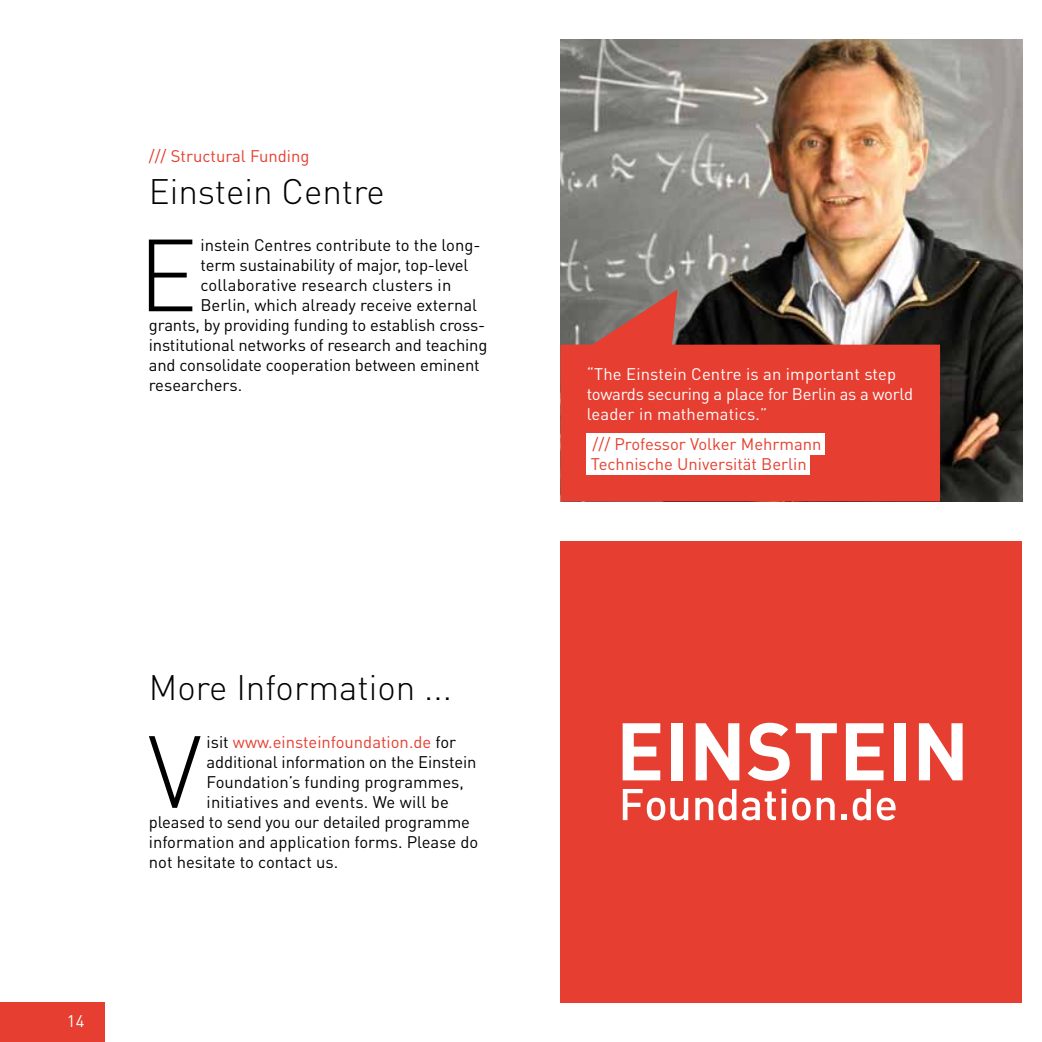
<style>
.page{position:relative;width:1042px;height:1042px;background:#fff}
.page>*{position:absolute;margin:0;border:0;box-sizing:border-box;transform-origin:0 0}
.t1{font:300 100.62px "DIN Pro";color:#000}
.t2{font:300 35px "DIN Pro";color:#000}
.t3{font:16.62px "DIN Pro";letter-spacing:-.01em;color:#000}
.t4{font:16.62px/19.9px "DIN Pro";color:#e63e30}
.t5{font:16.62px/19.9px "DIN Pro";color:#fff}
.t6{font:16.62px "DIN Pro";letter-spacing:.01em;color:#000}
.s1{color:#000}
</style>
<div class="page">
<img style="left:561px;top:40px;width:461px;height:461px">
<svg style="left:560px;top:289px;width:380px;height:212px;background:#c1463b"></svg>
<div style="left:561px;top:541px;width:461px;height:461px;background:#e63e30"></div>
<svg style="left:623px;top:723px;width:37px;height:57px"></svg>
<div style="left:671px;top:723px;width:11px;height:57px;background:#fff"></div>
<svg style="left:695px;top:723px;width:44px;height:57px"></svg>
<svg style="left:747px;top:723px;width:42px;height:58px"></svg>
<svg style="left:796px;top:723px;width:41px;height:57px"></svg>
<svg style="left:846px;top:723px;width:37px;height:57px"></svg>
<div style="left:894px;top:723px;width:11px;height:57px;background:#fff"></div>
<svg style="left:919px;top:723px;width:43px;height:57px"></svg>
<svg style="left:623px;top:789px;width:65px;height:31px"></svg>
<svg style="left:695px;top:789px;width:41px;height:31px"></svg>
<svg style="left:742px;top:789px;width:44px;height:31px"></svg>
<div style="left:781px;top:798px;width:5px;height:22px;background:#fff"></div>
<svg style="left:792px;top:797px;width:18px;height:23px"></svg>
<svg style="left:816px;top:797px;width:18px;height:23px"></svg>
<svg style="left:841px;top:789px;width:30px;height:31px"></svg>
<svg style="left:877px;top:797px;width:18px;height:23px"></svg>
<div style="left:0;top:1002px;width:104px;height:40px;background:#e63e30"></div>
<div style="left:587px;top:433px;width:238px;height:21px;background:#fff"></div>
<div style="left:587px;top:453px;width:223px;height:21px;background:#fff"></div>
<p class="t4" style="left:149px;top:145px;width:162px">/// Structural Funding</p>
<h2 class="t2" style="left:149px;top:168px;width:237px">Einstein Centre</h2>
<h1 class="t1" style="left:138px;top:206px;width:62px">E</h1>
<p class="t3" style="left:200px;top:234px;width:281px">instein Centres contribute to the long-</p>
<p class="t3" style="left:200px;top:254px;width:269px">term sustainability of major, top-level</p>
<p class="t6" style="left:200px;top:274px;width:252px">collaborative research clusters in</p>
<p class="t3" style="left:200px;top:294px;width:278px">Berlin, which already receive external</p>
<p class="t3" style="left:149px;top:314px;width:338px">grants, by providing funding to establish cross-</p>
<p class="t3" style="left:149px;top:334px;width:340px">institutional networks of research and teaching</p>
<p class="t3" style="left:149px;top:354px;width:332px">and consolidate cooperation between eminent</p>
<p class="t3" style="left:149px;top:374px;width:95px">researchers.</p>
<p class="t5" style="left:67px;top:1010px;width:19px">14</p>
<h2 class="t2" style="left:149px;top:664px;width:305px">More Information ...</h2>
<h1 class="t1" style="left:148px;top:703px;width:55px">V</h1>
<p class="t4" style="left:207px;top:731px;width:251px"><span class="s1">isit</span> www.einsteinfoundation.de <span class="s1">for</span></p>
<p class="t3" style="left:207px;top:750px;width:271px">additional information on the Einstein</p>
<p class="t3" style="left:207px;top:770px;width:259px">Foundation’s funding programmes,</p>
<p class="t6" style="left:207px;top:790px;width:244px">initiatives and events. We will be</p>
<p class="t3" style="left:149px;top:810px;width:323px">pleased to send you our detailed programme</p>
<p class="t3" style="left:149px;top:830px;width:331px">information and application forms. Please do</p>
<p class="t3" style="left:149px;top:850px;width:191px">not hesitate to contact us.</p>
<p class="t5" style="left:587px;top:363px;width:328px">“The Einstein Centre is an important step towards securing a place for Berlin as a world leader in mathematics.”</p>
<p class="t4" style="left:591px;top:433px;width:232px">/// Professor Volker Mehrmann<br>Technische Universität Berlin</p>
</div>
